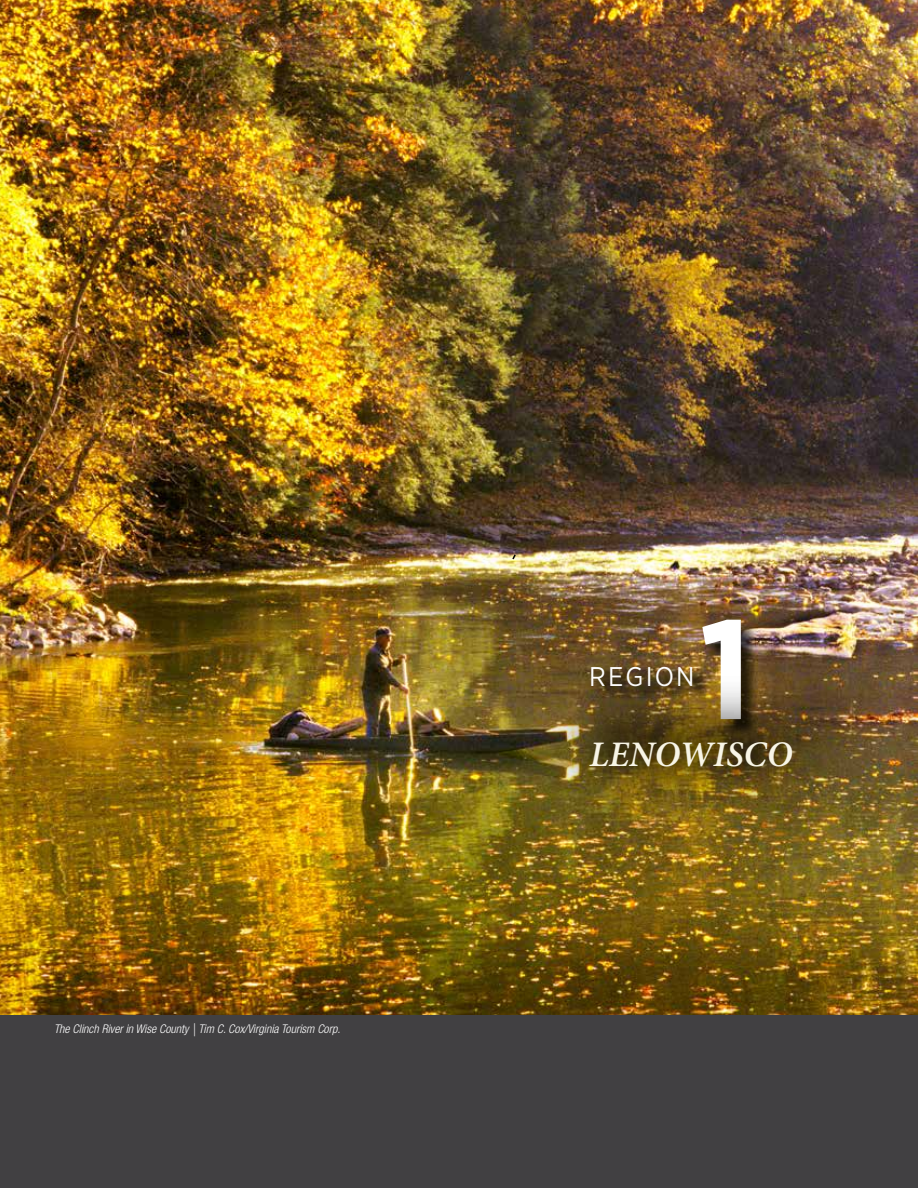
<style>
.page{position:relative;width:918px;height:1188px;background:#fff}
.page>*{position:absolute;margin:0;border:0;box-sizing:border-box;transform-origin:0 0}
.t1{font:700 141px "Gotham Narrow";color:#fff}
.t2{font:italic 600 36px "Minion Pro";color:#f8f5e6}
.t3{font:27px "Gotham Narrow";letter-spacing:.08em;color:#fff}
.t4{font:italic 300 condensed 12px "Helvetica Neue LT Std";color:#fff}
</style>
<div class="page">
<div style="left:0;top:1012px;width:918px;height:176px;background:#414042"></div>
<img style="left:0;top:0;width:918px;height:1015px">
<svg style="left:511px;top:553px;width:6px;height:8px"></svg>
<div style="left:706px;top:622px;width:54px;height:116px;background:#000;opacity:.75"></div>
<div style="left:594px;top:665px;width:117px;height:37px;background:#000;opacity:.92"></div>
<img style="left:534px;top:676px;width:314px;height:142px">
<p class="t4" style="left:54px;top:1022px;width:288px">The Clinch River in Wise County | Tim C. Cox/Virginia Tourism Corp.</p>
<h3 class="t3" style="left:589px;top:660px;width:107px">REGION</h3>
<h1 class="t1" style="left:699px;top:579px;width:54px">1</h1>
<h2 class="t2" style="left:589px;top:729px;width:205px">LENOWISCO</h2>
</div>
